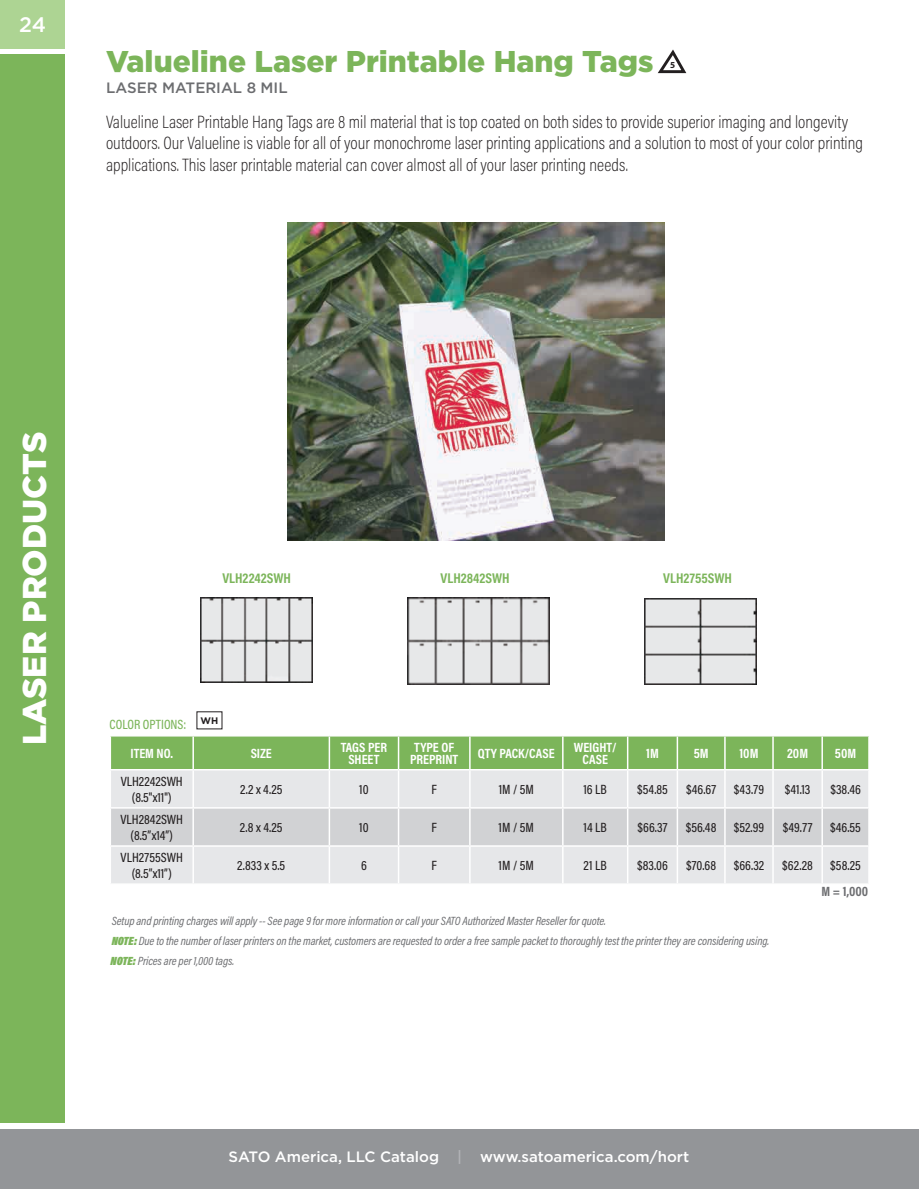
<style>
.page{position:relative;width:919px;height:1189px;background:#fff}
.page>*{position:absolute;margin:0;border:0;box-sizing:border-box;transform-origin:0 0}
.t1{font:900 33px "Gotham";color:#fff}
.t2{font:900 30px "Gotham";color:#7cb55a}
.t3{font:500 21px "Gotham";color:#fff}
.t4{font:200 18px/21.6px "Acumin Pro Cond";color:#231f20}
.t5{font:500 15px "Gotham";color:#fff}
.t6{font:500 15px "Gotham";color:#6c6d70}
.t7{font:700 14.25px "Acumin Pro Cond";color:#7cb55a}
.t8{font:500 13.5px/16.2px "Acumin Pro Cond";color:#231f20;text-align:center}
.t9{font:700 13.5px/12px "Acumin Pro Cond";color:#fff;text-align:center}
.t10{font:500 13.5px/28.7px "Acumin Pro Cond";color:#7cb55a}
.t11{font:700 13.5px "Acumin Pro Cond";color:#6c6d70}
.t12{font:italic 12px/20.5px "Acumin Pro Cond";letter-spacing:-.01em;color:#6c6d70}
.t13{font:700 9.15px "Myriad Pro";color:#231f20}
.s1{font-weight:700;color:#fff}
.s2{font-weight:900;color:#7cb55a}
.s3{color:#b2b3b7}
</style>
<div class="page">
<div style="left:0;top:54px;width:65px;height:1068px;background:#7cb55a"></div>
<div style="left:0;top:0;width:65px;height:49px;background:#add493"></div>
<div style="left:0;top:1128px;width:918px;height:60px;background:#939598"></div>
<img style="left:200px;top:597px;width:112px;height:85px">
<img style="left:644px;top:598px;width:112px;height:86px">
<img style="left:407px;top:597px;width:142px;height:87px">
<svg style="left:658px;top:49px;width:28px;height:24px"></svg>
<img style="left:288px;top:222px;width:376px;height:318px">
<div style="left:111px;top:736px;width:757px;height:33px;background:#7cb55a"></div>
<div style="left:111px;top:770px;width:757px;height:113px;background:#e6e7e9"></div>
<div style="left:111px;top:807px;width:757px;height:39px;background:#d1d2d4"></div>
<hr style="left:192px;top:736px;width:2px;height:33px;background:#fff">
<hr style="left:328px;top:736px;width:2px;height:33px;background:#fff">
<hr style="left:398px;top:736px;width:1px;height:33px;background:#fff">
<hr style="left:469px;top:736px;width:1px;height:33px;background:#fff">
<hr style="left:562px;top:736px;width:1px;height:33px;background:#fff">
<hr style="left:626px;top:736px;width:2px;height:33px;background:#fff">
<hr style="left:676px;top:736px;width:2px;height:33px;background:#fff">
<hr style="left:724px;top:736px;width:1px;height:33px;background:#fff">
<hr style="left:772px;top:736px;width:1px;height:33px;background:#fff">
<hr style="left:821px;top:736px;width:1px;height:33px;background:#fff">
<hr style="left:192px;top:770px;width:2px;height:37px;background:#fff">
<hr style="left:328px;top:770px;width:2px;height:37px;background:#fff">
<hr style="left:398px;top:770px;width:1px;height:37px;background:#fff">
<hr style="left:469px;top:770px;width:1px;height:37px;background:#fff">
<hr style="left:562px;top:770px;width:1px;height:37px;background:#fff">
<hr style="left:626px;top:770px;width:2px;height:37px;background:#fff">
<hr style="left:676px;top:770px;width:2px;height:37px;background:#fff">
<hr style="left:724px;top:770px;width:1px;height:37px;background:#fff">
<hr style="left:772px;top:770px;width:1px;height:37px;background:#fff">
<hr style="left:821px;top:770px;width:1px;height:37px;background:#fff">
<hr style="left:109px;top:807px;width:84px;height:1px;background:#fff">
<hr style="left:193px;top:807px;width:136px;height:1px;background:#fff">
<hr style="left:192px;top:808px;width:2px;height:37px;background:#fff">
<hr style="left:329px;top:807px;width:69px;height:1px;background:#fff">
<hr style="left:328px;top:808px;width:2px;height:37px;background:#fff">
<hr style="left:398px;top:807px;width:72px;height:1px;background:#fff">
<hr style="left:398px;top:808px;width:1px;height:37px;background:#fff">
<hr style="left:470px;top:807px;width:92px;height:1px;background:#fff">
<hr style="left:469px;top:808px;width:1px;height:37px;background:#fff">
<hr style="left:562px;top:807px;width:65px;height:1px;background:#fff">
<hr style="left:562px;top:808px;width:1px;height:37px;background:#fff">
<hr style="left:627px;top:807px;width:50px;height:1px;background:#fff">
<hr style="left:626px;top:808px;width:2px;height:37px;background:#fff">
<hr style="left:677px;top:807px;width:47px;height:1px;background:#fff">
<hr style="left:676px;top:808px;width:2px;height:37px;background:#fff">
<hr style="left:724px;top:807px;width:48px;height:1px;background:#fff">
<hr style="left:724px;top:808px;width:1px;height:37px;background:#fff">
<hr style="left:773px;top:807px;width:49px;height:1px;background:#fff">
<hr style="left:772px;top:808px;width:1px;height:37px;background:#fff">
<hr style="left:822px;top:807px;width:47px;height:1px;background:#fff">
<hr style="left:821px;top:808px;width:1px;height:37px;background:#fff">
<hr style="left:109px;top:845px;width:84px;height:1px;background:#fff">
<hr style="left:193px;top:845px;width:136px;height:1px;background:#fff">
<hr style="left:192px;top:846px;width:2px;height:37px;background:#fff">
<hr style="left:329px;top:845px;width:69px;height:1px;background:#fff">
<hr style="left:328px;top:846px;width:2px;height:37px;background:#fff">
<hr style="left:398px;top:845px;width:72px;height:1px;background:#fff">
<hr style="left:398px;top:846px;width:1px;height:37px;background:#fff">
<hr style="left:470px;top:845px;width:92px;height:1px;background:#fff">
<hr style="left:469px;top:846px;width:1px;height:37px;background:#fff">
<hr style="left:562px;top:845px;width:65px;height:1px;background:#fff">
<hr style="left:562px;top:846px;width:1px;height:37px;background:#fff">
<hr style="left:627px;top:845px;width:50px;height:1px;background:#fff">
<hr style="left:626px;top:846px;width:2px;height:37px;background:#fff">
<hr style="left:677px;top:845px;width:47px;height:1px;background:#fff">
<hr style="left:676px;top:846px;width:2px;height:37px;background:#fff">
<hr style="left:724px;top:845px;width:48px;height:1px;background:#fff">
<hr style="left:724px;top:846px;width:1px;height:37px;background:#fff">
<hr style="left:773px;top:845px;width:49px;height:1px;background:#fff">
<hr style="left:772px;top:846px;width:1px;height:37px;background:#fff">
<hr style="left:822px;top:845px;width:47px;height:1px;background:#fff">
<hr style="left:821px;top:846px;width:1px;height:37px;background:#fff">
<p class="t3" style="left:19px;top:11px;width:28px">24</p>
<h2 class="t2" style="left:106px;top:40px;width:549px">Valueline Laser Printable Hang Tags</h2>
<p class="t6" style="left:106px;top:77px;width:183px">LASER MATERIAL 8 MIL</p>
<p class="t4" style="left:106px;top:110px;width:758px">Valueline Laser Printable Hang Tags are 8 mil material that is top coated on both sides to provide superior imaging and longevity outdoors. Our Valueline is viable for all of your monochrome laser printing applications and a solution to most of your color printing applications. This laser printable material can cover almost all of your laser printing needs.</p>
<p class="t13" style="left:670px;top:59px;width:7px">5</p>
<h1 class="t1" style="left:12px;top:745px;width:315px;rotate:-90deg">LASER PRODUCTS</h1>
<p class="t7" style="left:222px;top:569px;width:70px">VLH2242SWH</p>
<p class="t7" style="left:440px;top:569px;width:70px">VLH2842SWH</p>
<p class="t7" style="left:663px;top:569px;width:70px">VLH2755SWH</p>
<p class="t10" style="left:130px;top:709px;width:89px;text-indent:-21px">COLOR OPTIONS: <sup>WH<br></sup><span class="s1">ITEM NO.</span></p>
<p class="t9" style="left:250px;top:746px;width:23px">SIZE</p>
<p class="t9" style="left:341px;top:740px;width:48px">TAGS PER<br>SHEET</p>
<p class="t9" style="left:410px;top:740px;width:50px">TYPE OF<br>PREPRINT</p>
<p class="t9" style="left:478px;top:746px;width:78px">QTY PACK/CASE</p>
<p class="t9" style="left:573px;top:740px;width:44px">WEIGHT/<br>CASE</p>
<p class="t9" style="left:646px;top:746px;width:14px">1M</p>
<p class="t9" style="left:693px;top:746px;width:16px">5M</p>
<p class="t9" style="left:739px;top:746px;width:20px">10M</p>
<p class="t9" style="left:787px;top:746px;width:22px">20M</p>
<p class="t9" style="left:834px;top:746px;width:23px">50M</p>
<p class="t8" style="left:121px;top:772px;width:64px">VLH2242SWH (8.5"x11")</p>
<p class="t8" style="left:240px;top:780px;width:44px">2.2 x 4.25</p>
<p class="t8" style="left:359px;top:780px;width:11px">10</p>
<p class="t8" style="left:431px;top:780px;width:7px">F</p>
<p class="t8" style="left:498px;top:780px;width:37px">1M / 5M</p>
<p class="t8" style="left:583px;top:780px;width:25px">16 LB</p>
<p class="t8" style="left:637px;top:780px;width:32px">$54.85</p>
<p class="t8" style="left:686px;top:780px;width:31px">$46.67</p>
<p class="t8" style="left:733px;top:780px;width:32px">$43.79</p>
<p class="t8" style="left:784px;top:780px;width:27px">$41.13</p>
<p class="t8" style="left:830px;top:780px;width:32px">$38.46</p>
<p class="t8" style="left:120px;top:810px;width:64px">VLH2842SWH (8.5”x14”)</p>
<p class="t8" style="left:240px;top:818px;width:44px">2.8 x 4.25</p>
<p class="t8" style="left:359px;top:818px;width:11px">10</p>
<p class="t8" style="left:431px;top:818px;width:7px">F</p>
<p class="t8" style="left:498px;top:818px;width:37px">1M / 5M</p>
<p class="t8" style="left:583px;top:818px;width:25px">14 LB</p>
<p class="t8" style="left:637px;top:818px;width:32px">$66.37</p>
<p class="t8" style="left:685px;top:818px;width:32px">$56.48</p>
<p class="t8" style="left:733px;top:818px;width:32px">$52.99</p>
<p class="t8" style="left:782px;top:818px;width:31px">$49.77</p>
<p class="t8" style="left:830px;top:818px;width:32px">$46.55</p>
<p class="t8" style="left:121px;top:848px;width:64px">VLH2755SWH (8.5”x11”)</p>
<p class="t8" style="left:237px;top:857px;width:49px">2.833 x 5.5</p>
<p class="t8" style="left:361px;top:857px;width:7px">6</p>
<p class="t8" style="left:431px;top:857px;width:7px">F</p>
<p class="t8" style="left:498px;top:857px;width:37px">1M / 5M</p>
<p class="t8" style="left:583px;top:857px;width:25px">21 LB</p>
<p class="t8" style="left:637px;top:857px;width:32px">$83.06</p>
<p class="t8" style="left:686px;top:857px;width:31px">$70.68</p>
<p class="t8" style="left:733px;top:857px;width:32px">$66.32</p>
<p class="t8" style="left:782px;top:857px;width:32px">$62.28</p>
<p class="t8" style="left:830px;top:857px;width:32px">$58.25</p>
<p class="t12" style="left:112px;top:910px;width:659px">Setup and printing charges will apply -- See page 9 for more information or call your SATO Authorized Master Reseller for quote.<br><span class="s2">NOTE:</span> Due to the number of laser printers on the market, customers are requested to order a free sample packet to thoroughly test the printer they are considering using.</p>
<p class="t11" style="left:821px;top:881px;width:48px">M = 1,000</p>
<p class="t12" style="left:111px;top:950px;width:125px"><span class="s2">NOTE:</span> Prices are per 1,000 tags.</p>
<p class="t5" style="left:228px;top:1147px;width:462px">SATO America, LLC Catalog <span class="s3">|</span> www.satoamerica.com/hort</p>
</div>
